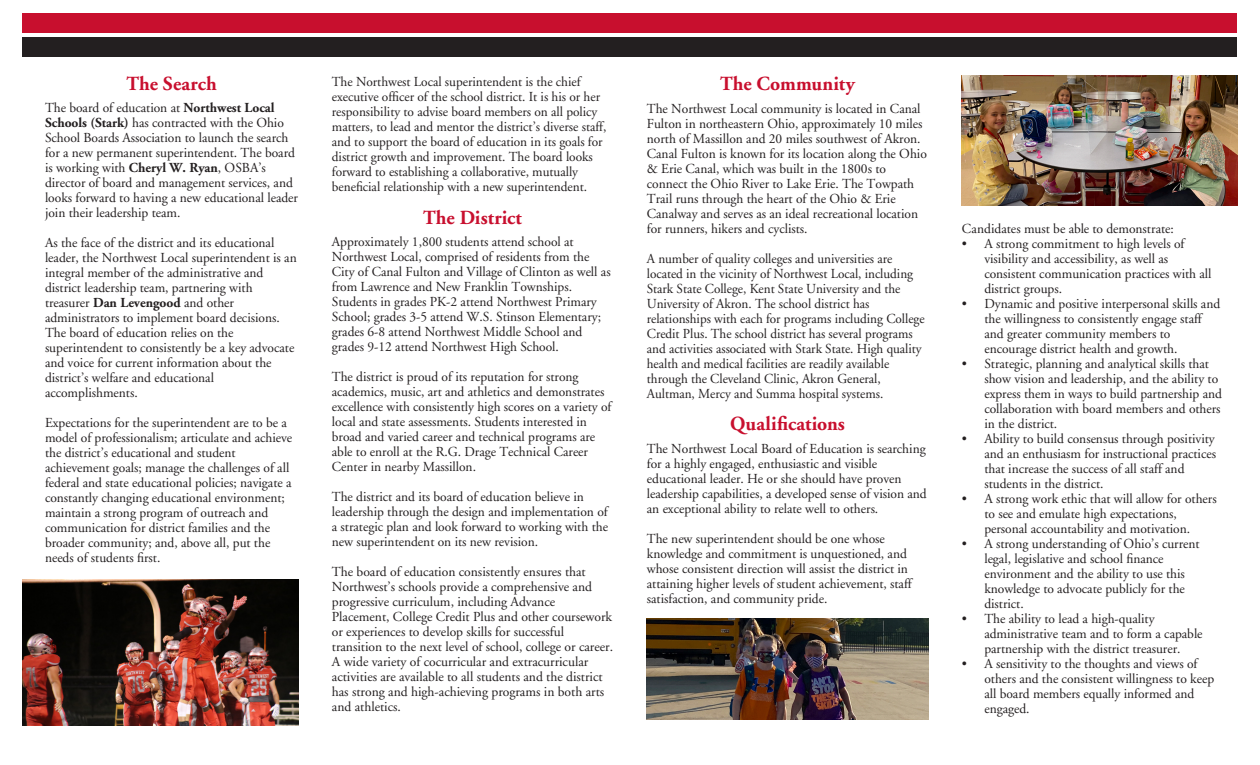
<style>
.page{position:relative;width:1260px;height:765px;background:#fff}
.page>*{position:absolute;margin:0;border:0;box-sizing:border-box;transform-origin:0 0}
.Subhed{font:700 20px "Adobe Garamond";letter-spacing:.01em;color:#c80f2e}
.Body_text{font:13.75px/15px "Adobe Garamond";color:#231f20}
.Body_text-2{font:13.75px/15px "Adobe Garamond";color:#231f20;scale:.96 1}
.s1{font-weight:700}
</style>
<div class="page">
<div style="left:22px;top:37px;width:1216px;height:19px;background:#231f20"></div>
<div style="left:22px;top:14px;width:1216px;height:19px;background:#c80f2e"></div>
<img style="left:962px;top:75px;width:276px;height:130px">
<img style="left:22px;top:579px;width:276px;height:147px">
<img style="left:647px;top:618px;width:281px;height:102px">
<p class="Subhed" style="left:126px;top:72px;width:92px">The Search</p>
<p class="Body_text" style="left:45px;top:101px;width:255px">The board of education at <span class="s1">Northwest Local Schools (Stark)</span> has contracted with the Ohio School Boards Association to launch the search for a new permanent superintendent. The board is working with <span class="s1">Cheryl W. Ryan</span>, OSBA’s director of board and management services, and looks forward to having a new educational leader join their leadership team.</p>
<p class="Body_text" style="left:45px;top:236px;width:253px">As the face of the district and its educational leader, the Northwest Local superintendent is an integral member of the administrative and district leadership team, partnering with treasurer <span class="s1">Dan Levengood</span> and other administrators to implement board decisions.<br>The board of education relies on the superintendent to consistently be a key advocate and voice for current information about the district’s welfare and educational accomplishments.</p>
<p class="Body_text" style="left:45px;top:416px;width:249px">Expectations for the superintendent are to be a model of professionalism; articulate and achieve the district’s educational and student achievement goals; manage the challenges of all federal and state educational policies; navigate a constantly changing educational environment; maintain a strong program of outreach and communication for district families and the broader community; and, above all, put the needs of students first.</p>
<p class="Body_text" style="left:332px;top:74px;width:276px">The Northwest Local superintendent is the chief executive officer of the school district. It is his or her responsibility to advise board members on all policy matters, to lead and mentor the district’s diverse staff, and to support the board of education in its goals for district growth and improvement. The board looks forward to establishing a collaborative, mutually beneficial relationship with a new superintendent.</p>
<p class="Subhed" style="left:423px;top:206px;width:100px">The District</p>
<p class="Body_text" style="left:332px;top:235px;width:280px">Approximately 1,800 students attend school at Northwest Local, comprised of residents from the City of Canal Fulton and Village of Clinton as well as from Lawrence and New Franklin Townships.<br>Students in grades PK-2 attend Northwest Primary School; grades 3-5 attend W.S. Stinson Elementary; grades 6-8 attend Northwest Middle School and grades 9-12 attend Northwest High School.</p>
<p class="Body_text" style="left:332px;top:370px;width:281px">The district is proud of its reputation for strong academics, music, art and athletics and demonstrates excellence with consistently high scores on a variety of local and state assessments. Students interested in broad and varied career and technical programs are able to enroll at the R.G. Drage Technical Career Center in nearby Massillon.</p>
<p class="Body_text" style="left:332px;top:490px;width:278px">The district and its board of education believe in leadership through the design and implementation of a strategic plan and look forward to working with the new superintendent on its new revision.</p>
<p class="Body_text" style="left:332px;top:565px;width:283px">The board of education consistently ensures that Northwest’s schools provide a comprehensive and progressive curriculum, including Advance Placement, College Credit Plus and other coursework or experiences to develop skills for successful transition to the next level of school, college or career.<br>A wide variety of cocurricular and extracurricular activities are available to all students and the district has strong and high-achieving programs in both arts and athletics.</p>
<p class="Subhed" style="left:720px;top:73px;width:136px">The Community</p>
<p class="Body_text" style="left:647px;top:101px;width:282px">The Northwest Local community is located in Canal Fulton in northeastern Ohio, approximately 10 miles north of Massillon and 20 miles southwest of Akron.<br>Canal Fulton is known for its location along the Ohio &amp; Erie Canal, which was built in the 1800s to connect the Ohio River to Lake Erie. The Towpath Trail runs through the heart of the Ohio &amp; Erie Canalway and serves as an ideal recreational location for runners, hikers and cyclists.</p>
<p class="Body_text-2" style="left:647px;top:251px;width:291px">A number of quality colleges and universities are located in the vicinity of Northwest Local, including Stark State College, Kent State University and the University of Akron. The school district has relationships with each for programs including College Credit Plus. The school district has several programs and activities associated with Stark State. High quality health and medical facilities are readily available through the Cleveland Clinic, Akron General, Aultman, Mercy and Summa hospital systems.</p>
<p class="Subhed" style="left:730px;top:413px;width:116px">Qualifications</p>
<p class="Body_text" style="left:647px;top:441px;width:281px">The Northwest Local Board of Education is searching for a highly engaged, enthusiastic and visible educational leader. He or she should have proven leadership capabilities, a developed sense of vision and an exceptional ability to relate well to others.</p>
<p class="Body_text" style="left:647px;top:531px;width:266px">The new superintendent should be one whose knowledge and commitment is unquestioned, and whose consistent direction will assist the district in attaining higher levels of student achievement, staff satisfaction, and community pride.</p>
<p class="Body_text" style="left:962px;top:221px;width:213px">Candidates must be able to demonstrate:</p>
<p class="Body_text" style="left:984px;top:236px;width:229px;text-indent:-22px">• A strong commitment to high levels of visibility and accessibility, as well as consistent communication practices with all district groups.</p>
<p class="Body_text" style="left:984px;top:296px;width:237px;text-indent:-22px">• Dynamic and positive interpersonal skills and the willingness to consistently engage staff and greater community members to encourage district health and growth.</p>
<p class="Body_text" style="left:984px;top:356px;width:239px;text-indent:-22px">• Strategic, planning and analytical skills that show vision and leadership, and the ability to express them in ways to build partnership and collaboration with board members and others in the district.</p>
<p class="Body_text" style="left:984px;top:431px;width:233px;text-indent:-22px">• Ability to build consensus through positivity and an enthusiasm for instructional practices that increase the success of all staff and students in the district.</p>
<p class="Body_text" style="left:984px;top:491px;width:234px;text-indent:-22px">• A strong work ethic that will allow for others to see and emulate high expectations, personal accountability and motivation.</p>
<p class="Body_text" style="left:984px;top:536px;width:217px;text-indent:-22px">• A strong understanding of Ohio’s current legal, legislative and school finance environment and the ability to use this knowledge to advocate publicly for the district.</p>
<p class="Body_text" style="left:984px;top:611px;width:220px;text-indent:-22px">• The ability to lead a high-quality administrative team and to form a capable partnership with the district treasurer.</p>
<p class="Body_text" style="left:984px;top:656px;width:231px;text-indent:-22px">• A sensitivity to the thoughts and views of others and the consistent willingness to keep all board members equally informed and engaged.</p>
</div>
